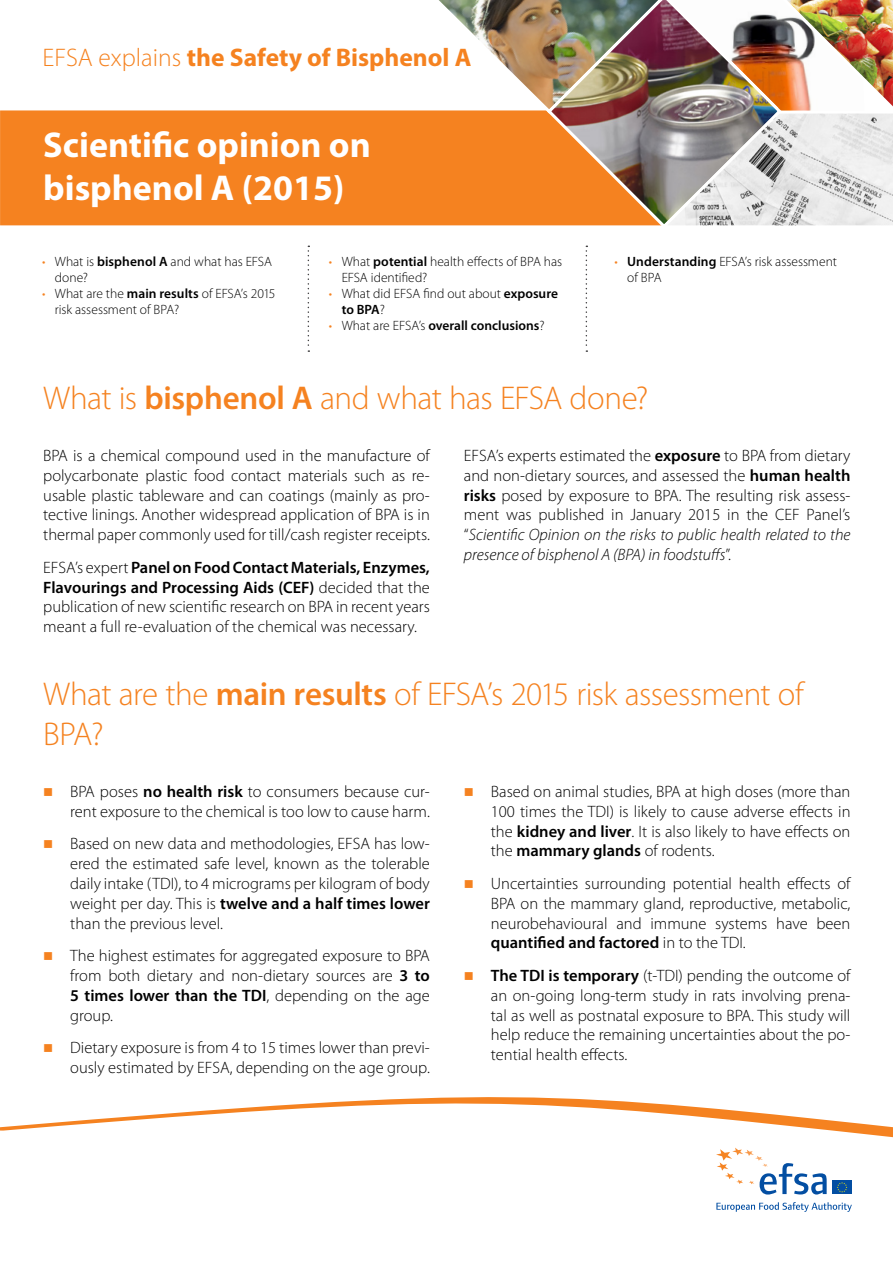
<style>
.page{position:relative;width:893px;height:1263px;background:#fff}
.page>*{position:absolute;margin:0;border:0;box-sizing:border-box;transform-origin:0 0}
.t1{font:700 36px/43.2px "Myriad Pro";color:#fff}
.t2{font:300 33px/39.6px "Myriad Pro";letter-spacing:-.02em;color:#f58220}
.t3{font:700 25.5px "Myriad Pro";color:#f58220}
.t4{font:300 16.5px/19.8px "Myriad Pro";color:#000;text-align:justify}
.t5{font:300 13.5px/16.2px "Myriad Pro";color:#000}
.t6{font:600 13.5px "Myriad Pro";color:#000}
.s1{font-weight:300}
.s2{color:#f58220}
.s3{font-weight:600}
.s4{font-weight:300;color:#f58220}
.s5{font-style:italic}
</style>
<div class="page">
<svg style="left:21px;top:1097px;width:872px;height:98px"></svg>
<svg style="left:716px;top:1202px;width:136px;height:10px"></svg>
<div style="left:832px;top:1181px;width:20px;height:13px;background:#034ea2"></div>
<svg style="left:837px;top:1182px;width:10px;height:10px"></svg>
<svg style="left:716px;top:1147px;width:111px;height:47px"></svg>
<svg style="left:0;top:1125px;width:21px;height:6px"></svg>
<div style="left:0;top:110px;width:425px;height:115px;background:#f58220"></div>
<img style="left:425px;top:0;width:468px;height:226px">
<svg style="left:308px;top:246px;width:1px;height:106px"></svg>
<svg style="left:586px;top:246px;width:1px;height:106px"></svg>
<h3 class="t3" style="left:42px;top:41px;width:430px"><span class="s1">EFSA explains</span> the Safety of Bisphenol A</h3>
<h1 class="t1" style="left:43px;top:122px;width:329px">Scientific opinion on bisphenol A (2015)</h1>
<p class="t5" style="left:55px;top:253px;width:219px;text-indent:-13px"><span class="s2">•</span> What is <span class="s3">bisphenol A</span> and what has EFSA done?</p>
<p class="t5" style="left:55px;top:285px;width:222px;text-indent:-13px"><span class="s2">•</span> What are the <span class="s3">main results</span> of EFSA’s 2015 risk assessment of BPA?</p>
<p class="t5" style="left:342px;top:253px;width:222px;text-indent:-13px"><span class="s2">•</span> What <span class="s3">potential</span> health effects of BPA has<br>EFSA identified?</p>
<p class="t5" style="left:342px;top:285px;width:218px;text-indent:-13px"><span class="s2">•</span> What did EFSA find out about <span class="s3">exposure to BPA</span>?</p>
<p class="t6" style="left:329px;top:317px;width:217px"><span class="s4">•</span> <span class="s1">What are EFSA’s</span> overall conclusions<span class="s1">?</span></p>
<p class="t5" style="left:627px;top:253px;width:211px;text-indent:-13px"><span class="s2">•</span> <span class="s3">Understanding</span> EFSA’s risk assessment of BPA</p>
<h2 class="t2" style="left:43px;top:378px;width:607px">What is <span class="s3">bisphenol A</span> and what has EFSA done?</h2>
<p class="t4" style="left:43px;top:445px;width:388px">BPA is a chemical compound used in the manufacture of polycarbonate plastic food contact materials such as re&shy;usable plastic tableware and can coatings (mainly as pro&shy;tective linings. Another widespread application of BPA is in thermal paper commonly used for till/cash register receipts.</p>
<p class="t4" style="left:43px;top:557px;width:388px">EFSA’s expert <span class="s3">Panel on Food Contact Materials, Enzymes, Flavourings and Processing Aids (CEF)</span> decided that the publication of new scientific research on BPA in recent years meant a full re-evaluation of the chemical was necessary.</p>
<p class="t4" style="left:464px;top:445px;width:388px">EFSA’s experts estimated the <span class="s3">exposure</span> to BPA from dietary and non-dietary sources, and assessed the <span class="s3">human health risks</span> posed by exposure to BPA. The resulting risk assess&shy;ment was published in January 2015 in the CEF Panel’s “<span class="s5">Scientific Opinion on the risks to public health related to the presence of bisphenol A (BPA) in foodstuffs</span>”.</p>
<h2 class="t2" style="left:43px;top:674px;width:762px">What are the <span class="s3">main results</span> of EFSA’s 2015 risk assessment of<br>BPA?</h2>
<p class="t4" style="left:70px;top:781px;width:361px">BPA poses <span class="s3">no health risk</span> to consumers because cur&shy;rent exposure to the chemical is too low to cause harm.</p>
<p class="t4" style="left:70px;top:834px;width:361px">Based on new data and methodologies, EFSA has low&shy;ered the estimated safe level, known as the tolerable daily intake (TDI), to 4 micrograms per kilogram of body weight per day. This is <span class="s3">twelve and a half times lower </span>than the previous level.</p>
<p class="t4" style="left:70px;top:945px;width:361px">The highest estimates for aggregated exposure to BPA from both dietary and non-dietary sources are <span class="s3">3 to 5 times lower than the TDI</span>, depending on the age group.</p>
<p class="t4" style="left:70px;top:1037px;width:361px">Dietary exposure is from 4 to 15 times lower than previ&shy;ously estimated by EFSA, depending on the age group.</p>
<p class="t4" style="left:491px;top:781px;width:361px">Based on animal studies, BPA at high doses (more than 100 times the TDI) is likely to cause adverse effects in the <span class="s3">kidney and liver</span>. It is also likely to have effects on the <span class="s3">mammary glands</span> of rodents.</p>
<p class="t4" style="left:491px;top:873px;width:361px">Uncertainties surrounding potential health effects of BPA on the mammary gland, reproductive, metabolic, neurobehavioural and immune systems have been <span class="s3">quantified and factored</span> in to the TDI.</p>
<p class="t4" style="left:491px;top:965px;width:361px"><span class="s3">The TDI is temporary</span> (t-TDI) pending the outcome of an on-going long-term study in rats involving prena&shy;tal as well as postnatal exposure to BPA. This study will help reduce the remaining uncertainties about the po&shy;tential health effects.</p>
</div>
